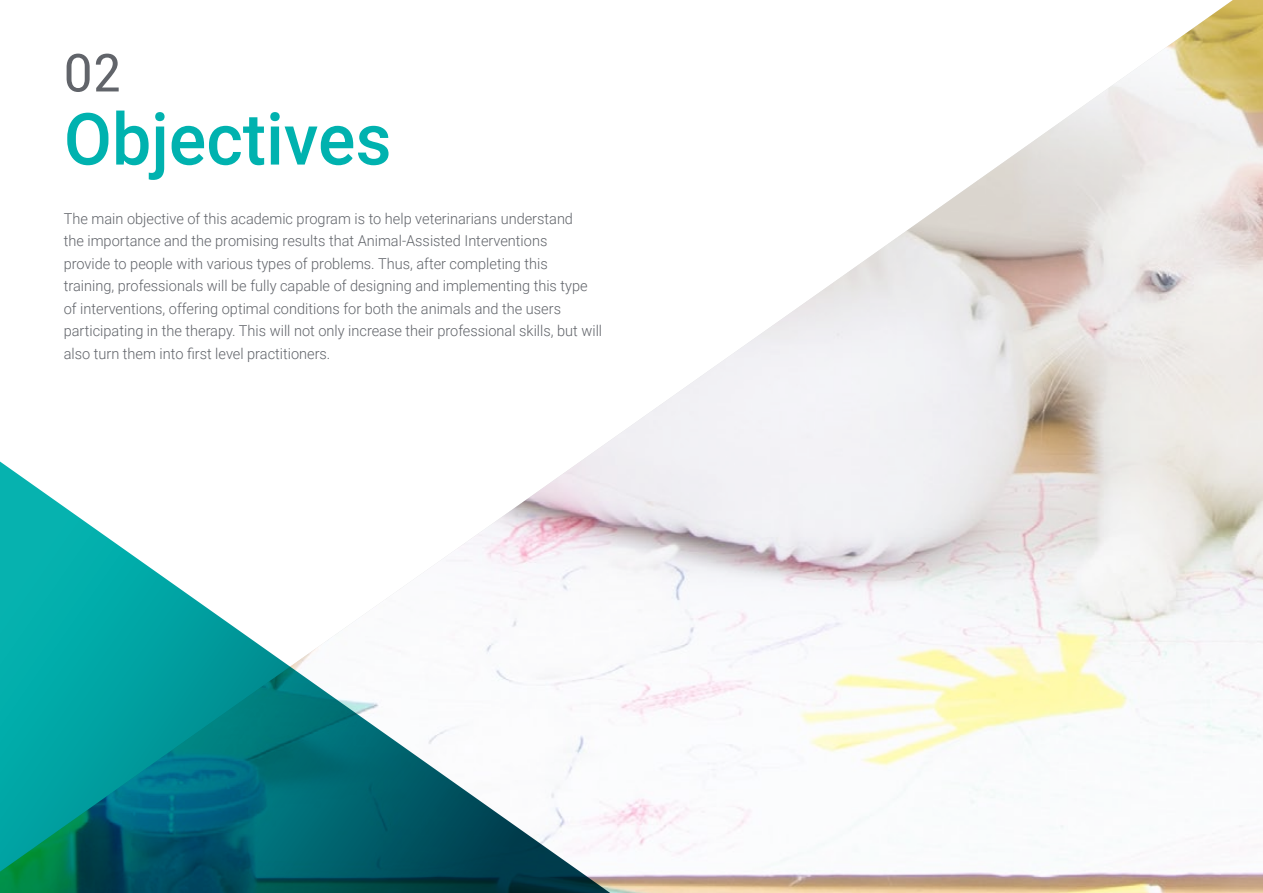
<style>
.page{position:relative;width:1263px;height:893px;background:#fff}
.page>*{position:absolute;margin:0;border:0;box-sizing:border-box;transform-origin:0 0}
.t1{font:500 72px "Roboto";color:#00b2af}
.t2{font:52.5px "Roboto";color:#61646a}
.t3{font:300 15px/22.5px "Roboto";color:#61646a}
</style>
<div class="page">
<img style="left:602px;top:0;width:661px;height:893px">
<svg style="left:0;top:446px;width:640px;height:447px"></svg>
<h2 class="t2" style="left:64px;top:36px;width:59px">02</h2>
<h1 class="t1" style="left:64px;top:89px;width:329px">Objectives</h1>
<p class="t3" style="left:64px;top:207px;width:540px">The main objective of this academic program is to help veterinarians understand<br>the importance and the promising results that Animal-Assisted Interventions<br>provide to people with various types of problems. Thus, after completing this<br>training, professionals will be fully capable of designing and implementing this type of interventions, offering optimal conditions for both the animals and the users participating in the therapy. This will not only increase their professional skills, but will also turn them into first level practitioners.</p>
</div>
